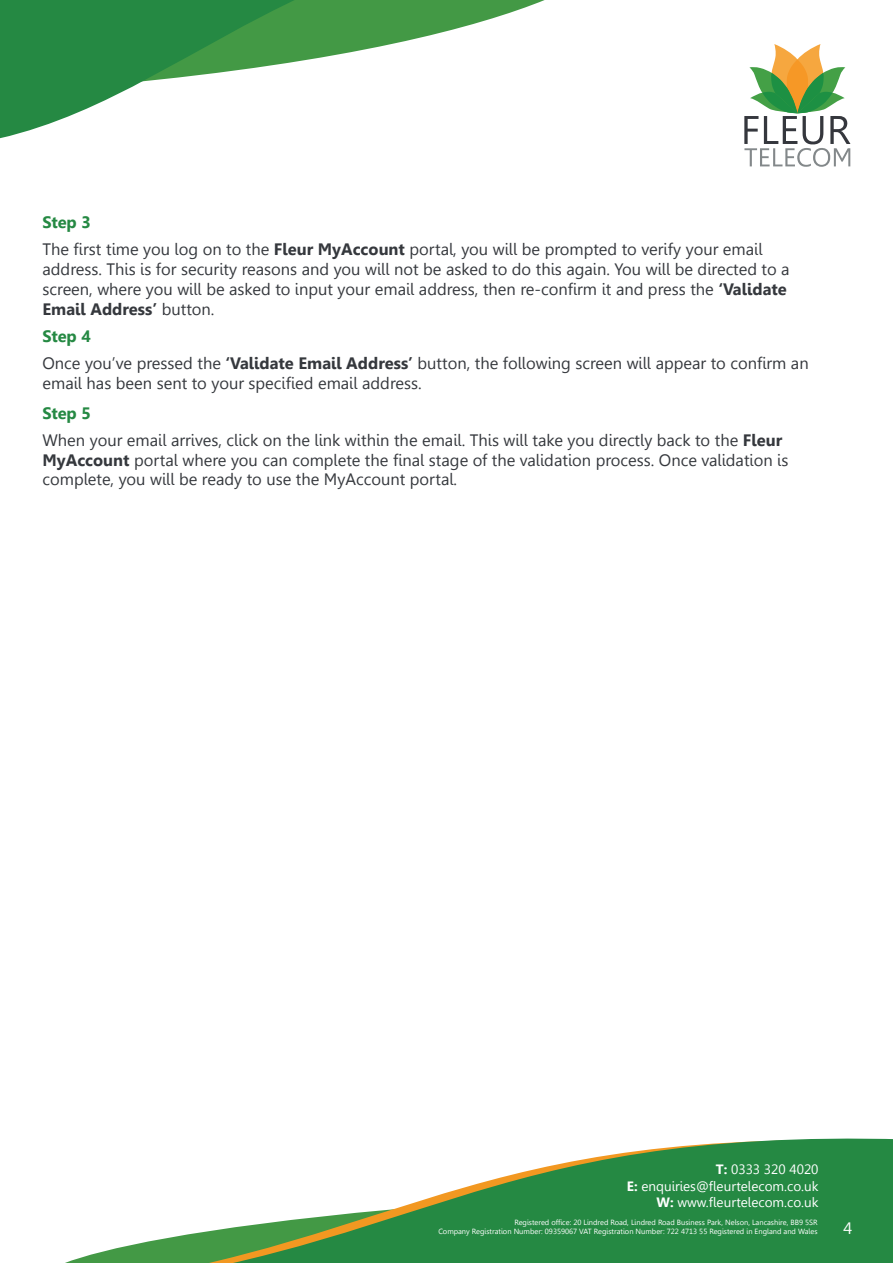
<style>
.page{position:relative;width:893px;height:1263px;background:#fff}
.page>*{position:absolute;margin:0;border:0;box-sizing:border-box;transform-origin:0 0}
.t1{font:16.5px/27px "Leelawadee";color:#35383d}
.t2{font:16.5px "Leelawadee";color:#fff}
.t3{font:13.5px/16.2px "Leelawadee";color:#fff;text-align:right}
.t4{font:7.5px/9px "Leelawadee";color:#fff;text-align:right}
.s1{font-weight:700;color:#258943}
.s2{font-weight:700}
</style>
<div class="page">
<svg style="left:497px;top:0;width:48px;height:17px"></svg>
<svg style="left:0;top:0;width:497px;height:139px"></svg>
<svg style="left:744px;top:44px;width:106px;height:123px"></svg>
<svg style="left:65px;top:1138px;width:828px;height:125px;fill:#258943"></svg>
<p class="t1" style="left:43px;top:209px;width:721px"><span class="s1">Step 3<br></span>The first time you log on to the <span class="s2">Fleur MyAccount</span> portal, you will be prompted to verify your email</p>
<p class="t1" style="left:43px;top:260px;width:749px;line-height:19.8px">address. This is for security reasons and you will not be asked to do this again. You will be directed to a screen, where you will be asked to input your email address, then re-confirm it and press the <span class="s2">‘Validate<br>Email Address’</span> button.</p>
<p class="t1" style="left:43px;top:323px;width:768px"><span class="s1">Step 4<br></span>Once you’ve pressed the <span class="s2">‘Validate Email Address’</span> button, the following screen will appear to confirm an</p>
<p class="t1" style="left:43px;top:369px;width:381px">email has been sent to your specified email address.</p>
<p class="t1" style="left:43px;top:399px;width:741px"><span class="s1">Step 5<br></span>When your email arrives, click on the link within the email. This will take you directly back to the <span class="s2">Fleur</span></p>
<p class="t1" style="left:43px;top:450px;width:747px;line-height:19.8px"><span class="s2">MyAccount</span> portal where you can complete the final stage of the validation process. Once validation is complete, you will be ready to use the MyAccount portal.</p>
<p class="t3" style="left:627px;top:1162px;width:193px"><span class="s2">T:</span> 0333 320 4020<br><span class="s2">E:</span> enquiries@fleurtelecom.co.uk<br><span class="s2">W:</span> www.fleurtelecom.co.uk</p>
<p class="t4" style="left:438px;top:1218px;width:381px">Registered office: 20 Lindred Road, Lindred Road Business Park, Nelson, Lancashire, BB9 5SR<br>Company Registration Number: 09359067 VAT Registration Number: 722 4713 55 Registered in England and Wales</p>
<p class="t2" style="left:843px;top:1218px;width:10px">4</p>
</div>
